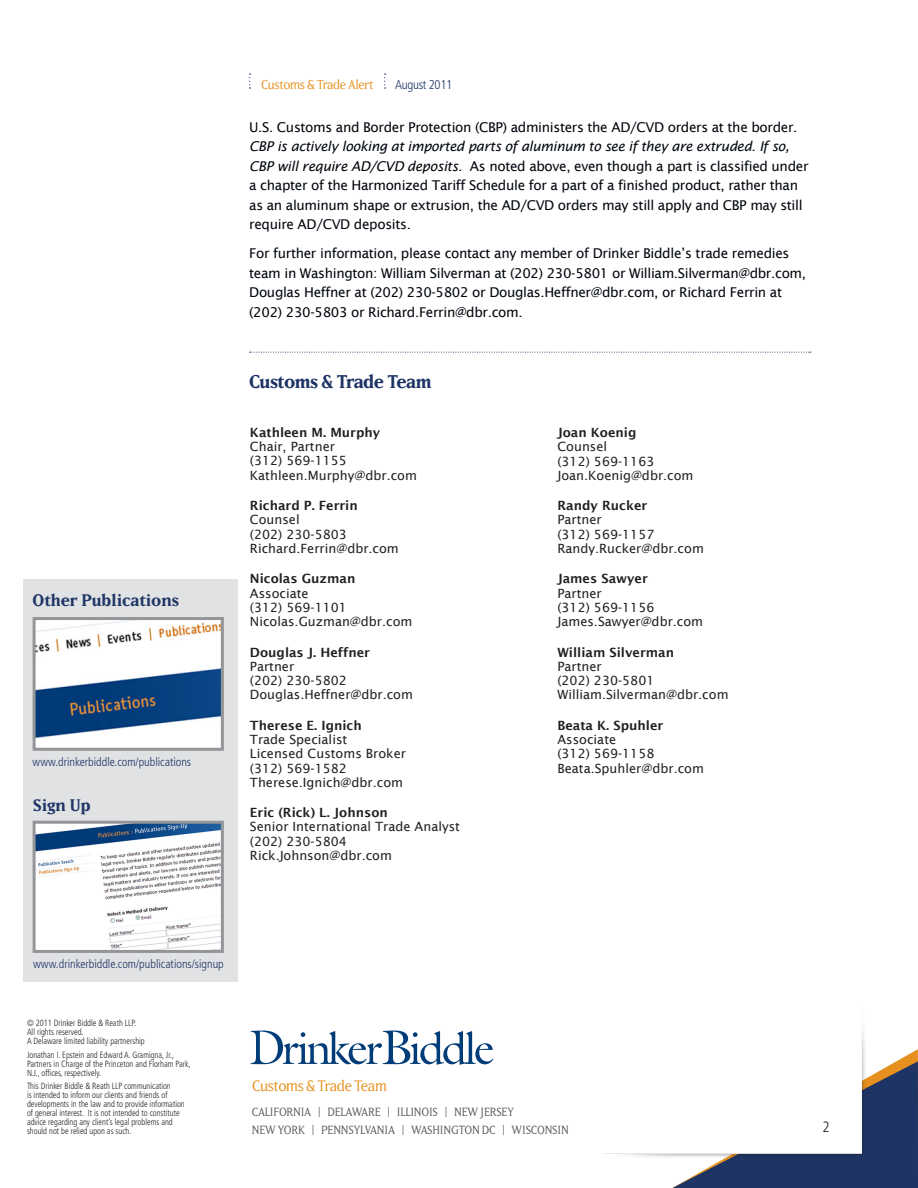
<style>
.page{position:relative;width:918px;height:1188px;background:#fff}
.page>*{position:absolute;margin:0;border:0;box-sizing:border-box;transform-origin:0 0}
.t1{font:18.3px "Matrix II Bold";letter-spacing:-.025em;color:#1d3465}
.t2{font:700 16.5px "Matrix";color:#1f3666}
.t3{font:15px "Matrix II Book";letter-spacing:-.025em;color:#e58e19}
.t4{font:300 condensed 15px "Frutiger";color:#231f20}
.t5{font:13.5px/19.5px "Lucida Sans";letter-spacing:-.025em;color:#01060e}
.t6{font:12.75px/14.2px "Lucida Sans";color:#231f20}
.t7{font:600 12.75px "Lucida Sans";color:#231f20}
.t8{font:12.75px "Matrix II Book";letter-spacing:-.025em;color:#e58e19}
.t9{font:300 condensed 12.75px "Frutiger";letter-spacing:-.025em;color:#1d3465}
.t10{font:300 condensed 12px "Frutiger";color:#1d3465}
.t11{font:11.7px/18px "Matrix";letter-spacing:-.02em;color:#57585a}
.t12{font:300 condensed 9px/9px "Frutiger";color:#231f20;scale:.93 1}
.s1{font-style:italic}
</style>
<div class="page">
<svg style="left:672px;top:1049px;width:246px;height:139px;background:#415073"></svg>
<img style="left:604px;top:1029px;width:262px;height:130px">
<svg style="left:249px;top:74px;width:2px;height:15px"></svg>
<svg style="left:384px;top:74px;width:2px;height:15px"></svg>
<svg style="left:251px;top:1030px;width:242px;height:35px"></svg>
<svg style="left:250px;top:352px;width:561px;height:1px"></svg>
<div style="left:23px;top:579px;width:215px;height:403px;background:#e1e2e4"></div>
<img style="left:37px;top:621px;width:183px;height:126px">
<div style="left:33px;top:617px;width:191px;height:134px;border:3px solid #939598"></div>
<img style="left:37px;top:825px;width:183px;height:124px">
<div style="left:33px;top:821px;width:191px;height:132px;border:3px solid #939598"></div>
<p class="t2" style="left:33px;top:590px;width:148px">Other Publications</p>
<p class="t10" style="left:33px;top:755px;width:160px">www.drinkerbiddle.com/publications</p>
<p class="t2" style="left:33px;top:795px;width:59px">Sign Up</p>
<p class="t8" style="left:261px;top:77px;width:114px">Customs &amp; Trade Alert</p>
<p class="t9" style="left:395px;top:77px;width:59px">August 2011</p>
<p class="t5" style="left:249px;top:117px;width:550px">U.S. Customs and Border Protection (CBP) administers the AD/CVD orders at the border.</p>
<p class="t5" style="left:249px;top:137px;width:561px"><span class="s1">CBP is actively looking at imported parts of aluminum to see if they are extruded. If so, CBP will require AD/CVD deposits.</span> As noted above, even though a part is classified under a chapter of the Harmonized Tariff Schedule for a part of a finished product, rather than as an aluminum shape or extrusion, the AD/CVD orders may still apply and CBP may still require AD/CVD deposits.</p>
<p class="t5" style="left:249px;top:244px;width:558px">For further information, please contact any member of Drinker Biddle’s trade remedies team in Washington: William Silverman at (202) 230-5801 or William.Silverman@dbr.com, Douglas Heffner at (202) 230-5802 or Douglas.Heffner@dbr.com, or Richard Ferrin at (202) 230-5803 or Richard.Ferrin@dbr.com.</p>
<h1 class="t1" style="left:249px;top:370px;width:184px">Customs &amp; Trade Team</h1>
<p class="t7" style="left:250px;top:425px;width:132px">Kathleen M. Murphy</p>
<p class="t6" style="left:250px;top:439px;width:169px">Chair, Partner<br>(312) 569-1155<br>Kathleen.Murphy@dbr.com</p>
<p class="t7" style="left:250px;top:498px;width:109px">Richard P. Ferrin</p>
<p class="t6" style="left:250px;top:513px;width:150px">Counsel<br>(202) 230-5803<br>Richard.Ferrin@dbr.com</p>
<p class="t7" style="left:250px;top:572px;width:107px">Nicolas Guzman</p>
<p class="t6" style="left:250px;top:586px;width:164px">Associate<br>(312) 569-1101<br>Nicolas.Guzman@dbr.com</p>
<p class="t7" style="left:250px;top:645px;width:122px">Douglas J. Heffner</p>
<p class="t6" style="left:250px;top:659px;width:165px">Partner<br>(202) 230-5802<br>Douglas.Heffner@dbr.com</p>
<p class="t7" style="left:250px;top:718px;width:113px">Therese E. Ignich</p>
<p class="t6" style="left:250px;top:732px;width:158px">Trade Specialist<br>Licensed Customs Broker (312) 569-1582<br>Therese.Ignich@dbr.com</p>
<p class="t7" style="left:250px;top:805px;width:139px">Eric (Rick) L. Johnson</p>
<p class="t6" style="left:250px;top:820px;width:212px">Senior International Trade Analyst (202) 230-5804<br>Rick.Johnson@dbr.com</p>
<p class="t7" style="left:557px;top:425px;width:81px">Joan Koenig</p>
<p class="t6" style="left:557px;top:440px;width:138px">Counsel<br>(312) 569-1163<br>Joan.Koenig@dbr.com</p>
<p class="t7" style="left:557px;top:498px;width:91px">Randy Rucker</p>
<p class="t6" style="left:557px;top:513px;width:148px">Partner<br>(312) 569-1157<br>Randy.Rucker@dbr.com</p>
<p class="t7" style="left:557px;top:572px;width:92px">James Sawyer</p>
<p class="t6" style="left:557px;top:586px;width:147px">Partner<br>(312) 569-1156<br>James.Sawyer@dbr.com</p>
<p class="t7" style="left:557px;top:645px;width:118px">William Silverman</p>
<p class="t6" style="left:557px;top:659px;width:173px">Partner<br>(202) 230-5801<br>William.Silverman@dbr.com</p>
<p class="t7" style="left:557px;top:718px;width:107px">Beata K. Spuhler</p>
<p class="t6" style="left:557px;top:732px;width:148px">Associate<br>(312) 569-1158<br>Beata.Spuhler@dbr.com</p>
<p class="t10" style="left:33px;top:957px;width:192px">www.drinkerbiddle.com/publications/signup</p>
<p class="t12" style="left:27px;top:1019px;width:128px">© 2011 Drinker Biddle &amp; Reath LLP.<br>All rights reserved.<br>A Delaware limited liability partnership</p>
<p class="t12" style="left:27px;top:1050px;width:178px">Jonathan I. Epstein and Edward A. Gramigna, Jr.,<br>Partners in Charge of the Princeton and Florham Park,<br>N.J., offices, respectively.</p>
<p class="t12" style="left:27px;top:1082px;width:171px">This Drinker Biddle &amp; Reath LLP communication<br>is intended to inform our clients and friends of developments in the law and to provide information of general interest. It is not intended to constitute advice regarding any client’s legal problems and should not be relied upon as such.</p>
<p class="t3" style="left:252px;top:1077px;width:136px">Customs &amp; Trade Team</p>
<p class="t11" style="left:252px;top:1103px;width:318px">CALIFORNIA | DELAWARE | ILLINOIS | NEW JERSEY<br>NEW YORK | PENNSYLVANIA | WASHINGTON DC | WISCONSIN</p>
<p class="t4" style="left:823px;top:1119px;width:9px">2</p>
</div>
